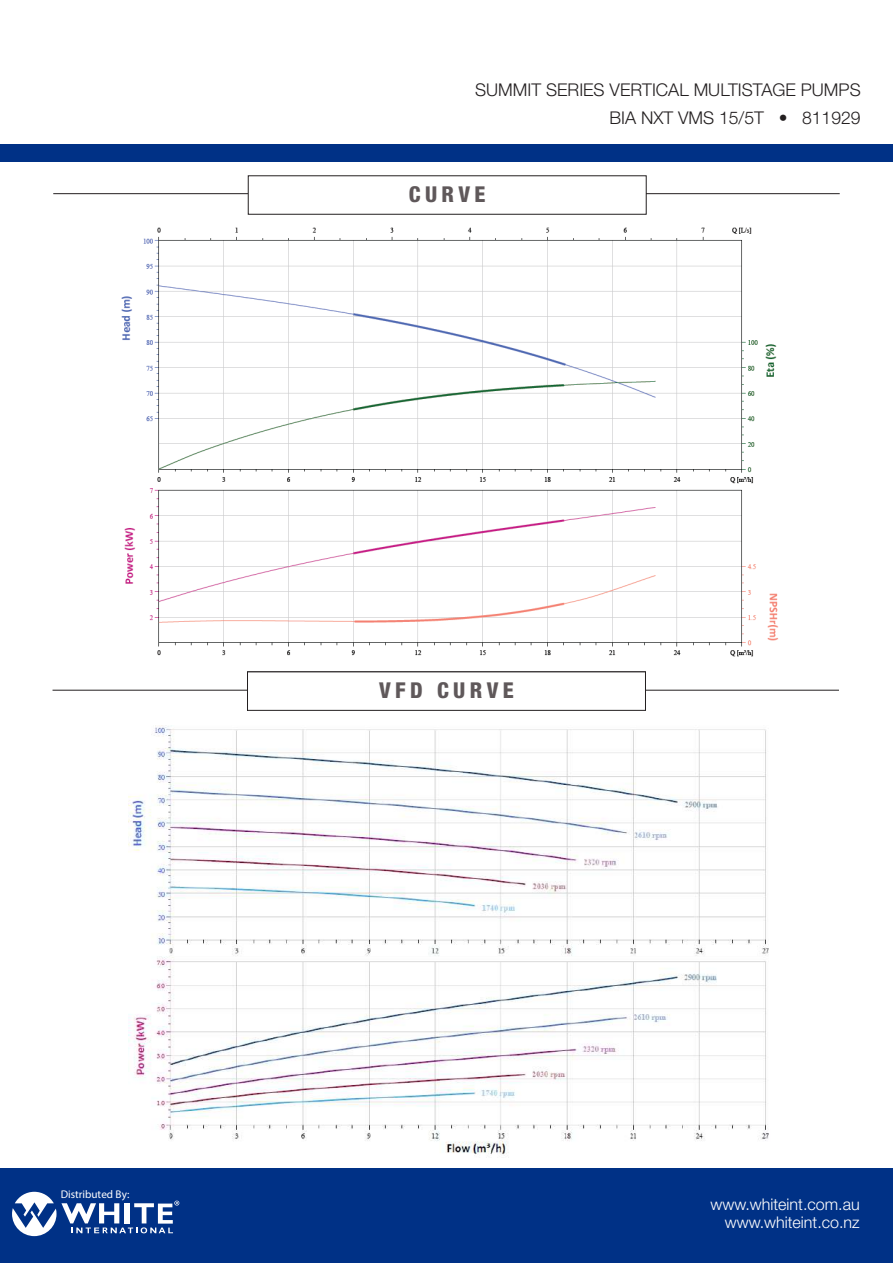
<style>
.page{position:relative;width:893px;height:1263px;background:#fff}
.page>*{position:absolute;margin:0;border:0;box-sizing:border-box;transform-origin:0 0}
.t1{font:800 condensed 21.9px "Helvetica Neue LT Std";letter-spacing:.2em;color:#5f585a}
.t2{font:italic 600 21.9px "Adobe Caslon Pro";letter-spacing:.215em;color:#5f585a}
.t3{font:300 17.55px/27.8px "Helvetica Neue LT Std";color:#231f20;text-align:right}
.t4{font:300 16.05px/17.5px "Helvetica Neue LT Std";color:#fff;text-align:right}
.t5{font:11.1px "Myriad Pro";color:#fff}
</style>
<div class="page">
<div style="left:0;top:145px;width:893px;height:17px;background:#003186"></div>
<div style="left:0;top:1168px;width:893px;height:95px;background:#003186"></div>
<svg style="left:12px;top:1192px;width:167px;height:44px"></svg>
<hr style="left:53px;top:193px;width:787px;height:1px;background:#231f20">
<div style="left:248px;top:176px;width:398px;height:38px;background:#fff"></div>
<hr style="left:53px;top:690px;width:786px;height:1px;background:#231f20">
<div style="left:247px;top:672px;width:398px;height:38px;background:#fff"></div>
<img style="left:121px;top:227px;width:658px;height:430px">
<img style="left:128px;top:725px;width:641px;height:430px">
<p class="t5" style="left:61px;top:1188px;width:70px">Distributed By:</p>
<p class="t3" style="left:475px;top:76px;width:387px">SUMMIT SERIES VERTICAL MULTISTAGE PUMPS<br>BIA NXT VMS 15/5T • 811929</p>
<p class="t1" style="left:409px;top:180px;width:78px">CURVE</p>
<p class="t1" style="left:379px;top:676px;width:136px">VFD CURVE</p>
<p class="t2" style="left:355px;top:678px;width:184px">PUMP CURVE</p>
<p class="t4" style="left:711px;top:1195px;width:151px">www.whiteint.com.au www.whiteint.co.nz</p>
</div>
